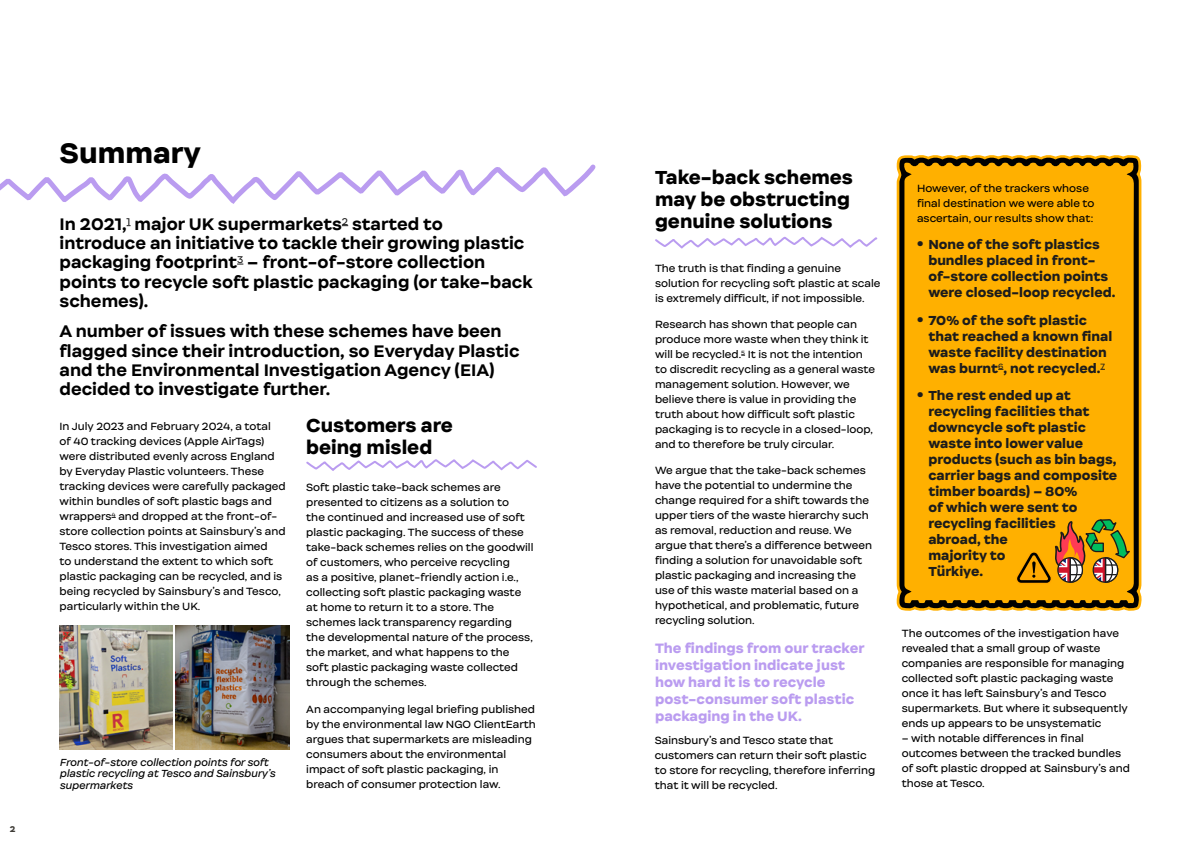
<style>
.page{position:relative;width:1191px;height:842px;background:#fff}
.page>*{position:absolute;margin:0;border:0;box-sizing:border-box;transform-origin:0 0}
.t1{font:900 27px "Internacional";color:#000}
.H3_smaller{font:900 18px/22px "Internacional";color:#000}
._1st_paragraph{font:700 16px/19.2px "Internacional";color:#000}
.Copy{font:900 13px/17px "Internacional";color:#ba9cf0}
.Black_bullets_smaller{font:900 12.5px/16px "Internacional";color:#1c1c1c}
.Copy-2{font:10px/15px "Internacional";color:#000}
.Image_captions{font:italic 9.8px/11.8px "Internacional";color:#000}
.t2{font:900 8px "Internacional";color:#3f3c37}
.s1{font-size:14px}
</style>
<div class="page">
<svg style="left:896px;top:155px;width:246px;height:456px;background:#ffc544"></svg>
<svg style="left:899px;top:157px;width:240px;height:452px;background:#eca200"></svg>
<img style="left:60px;top:626px;width:113px;height:123px">
<img style="left:176px;top:626px;width:113px;height:123px">
<svg style="left:0;top:164px;width:596px;height:40px"></svg>
<svg style="left:306px;top:459px;width:231px;height:12px"></svg>
<svg style="left:1015px;top:518px;width:117px;height:66px;background:#ca911c"></svg>
<svg style="left:655px;top:236px;width:223px;height:13px"></svg>
<p class="t2" style="left:10px;top:824px;width:7px">2</p>
<h2 class="t1" style="left:60px;top:135px;width:143px">Summary</h2>
<p class="_1st_paragraph" style="left:60px;top:215px;width:474px">In 2021,<sup>1</sup> major UK supermarkets<sup>2</sup> started to introduce an initiative to tackle their growing plastic packaging footprint<sup>3</sup> – front-of-store collection points to recycle soft plastic packaging (or take-back schemes).</p>
<p class="_1st_paragraph" style="left:60px;top:322px;width:461px">A number of issues with these schemes have been flagged since their introduction, so Everyday Plastic and the Environmental Investigation Agency (EIA) decided to investigate further.</p>
<p class="Copy-2" style="left:60px;top:419px;width:228px">In July 2023 and February 2024, a total<br>of 40 tracking devices (Apple AirTags) were distributed evenly across England by Everyday Plastic volunteers. These tracking devices were carefully packaged within bundles of soft plastic bags and wrappers<sup>4</sup> and dropped at the front-of&shy;store collection points at Sainsbury’s and Tesco stores. This investigation aimed<br>to understand the extent to which soft plastic packaging can be recycled, and is being recycled by Sainsbury’s and Tesco, particularly within the UK.</p>
<h3 class="H3_smaller" style="left:306px;top:414px;width:148px">Customers are being misled</h3>
<p class="Copy-2" style="left:306px;top:480px;width:229px">Soft plastic take-back schemes are presented to citizens as a solution to<br>the continued and increased use of soft plastic packaging. The success of these take-back schemes relies on the goodwill of customers, who perceive recycling<br>as a positive, planet-friendly action i.e., collecting soft plastic packaging waste at home to return it to a store. The schemes lack transparency regarding<br>the developmental nature of the process, the market, and what happens to the soft plastic packaging waste collected through the schemes.</p>
<p class="Copy-2" style="left:306px;top:701px;width:231px">An accompanying legal briefing published by the environmental law NGO ClientEarth argues that supermarkets are misleading consumers about the environmental impact of soft plastic packaging, in breach of consumer protection law.</p>
<p class="Image_captions" style="left:60px;top:756px;width:217px">Front-of-store collection points for soft plastic recycling at Tesco and Sainsbury’s supermarkets</p>
<h3 class="H3_smaller" style="left:655px;top:166px;width:199px">Take-back schemes may be obstructing genuine solutions</h3>
<p class="Copy-2" style="left:655px;top:261px;width:227px">The truth is that finding a genuine solution for recycling soft plastic at scale is extremely difficult, if not impossible.</p>
<p class="Copy-2" style="left:655px;top:317px;width:222px">Research has shown that people can produce more waste when they think it will be recycled.<sup>5</sup> It is not the intention to discredit recycling as a general waste management solution. However, we believe there is value in providing the truth about how difficult soft plastic packaging is to recycle in a closed-loop, and to therefore be truly circular.</p>
<p class="Copy-2" style="left:655px;top:463px;width:219px">We argue that the take-back schemes have the potential to undermine the change required for a shift towards the upper tiers of the waste hierarchy such as removal, reduction and reuse. We argue that there’s a difference between finding a solution for unavoidable soft plastic packaging and increasing the use of this waste material based on a hypothetical, and problematic, future recycling solution.</p>
<p class="Copy" style="left:655px;top:639px;width:211px">The findings from our tracker investigation indicate just how hard it is to recycle post-consumer soft plastic packaging in the UK.</p>
<p class="Copy-2" style="left:655px;top:733px;width:222px">Sainsbury’s and Tesco state that customers can return their soft plastic to store for recycling, therefore inferring that it will be recycled.</p>
<p class="Copy-2" style="left:917px;top:181px;width:179px">However, of the trackers whose final destination we were able to ascertain, our results show that:</p>
<p class="Black_bullets_smaller" style="left:928px;top:237px;width:188px;text-indent:-11px"><span class="s1">•</span> None of the soft plastics bundles placed in front&shy;of-store collection points were closed-loop recycled.</p>
<p class="Black_bullets_smaller" style="left:928px;top:312px;width:185px;text-indent:-11px"><span class="s1">•</span> 70% of the soft plastic that reached a known final waste facility destination was burnt<sup>6</sup>, not recycled.<sup>7</sup></p>
<p class="Black_bullets_smaller" style="left:928px;top:387px;width:190px;text-indent:-11px"><span class="s1">•</span> The rest ended up at recycling facilities that downcycle soft plastic waste into lower value products (such as bin bags, carrier bags and composite timber boards) – 80%<br>of which were sent to recycling facilities<br>abroad, the<br>majority to<br>Türkiye.</p>
<p class="Copy-2" style="left:901px;top:626px;width:227px">The outcomes of the investigation have revealed that a small group of waste companies are responsible for managing collected soft plastic packaging waste once it has left Sainsbury’s and Tesco supermarkets. But where it subsequently ends up appears to be unsystematic</p>
<p class="Copy-2" style="left:901px;top:731px;width:230px">– with notable differences in final outcomes between the tracked bundles of soft plastic dropped at Sainsbury’s and those at Tesco.</p>
</div>
